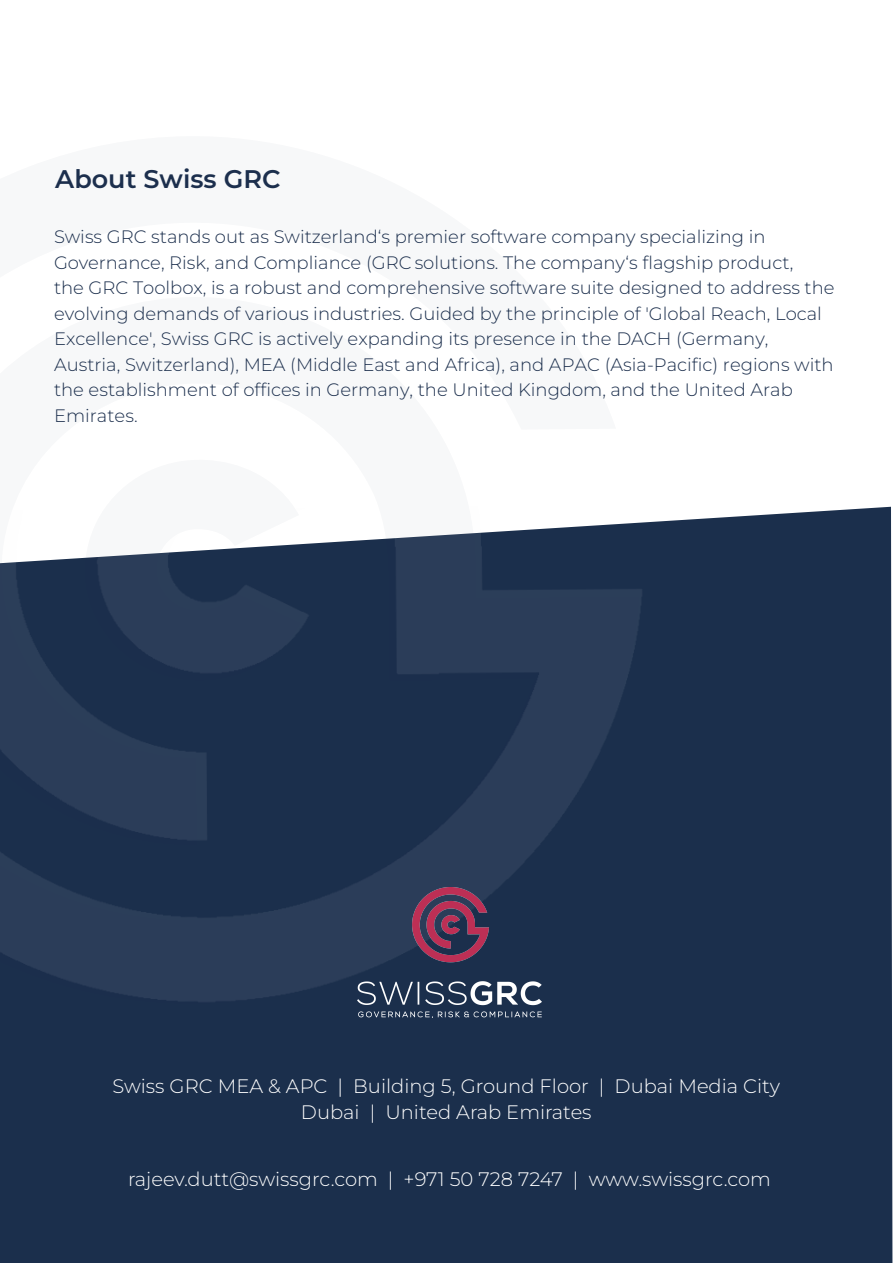
<style>
.page{position:relative;width:893px;height:1263px;background:#fff}
.page>*{position:absolute;margin:0;border:0;box-sizing:border-box;transform-origin:0 0}
.t1{font:600 25.5px "Montserrat";color:#1c2f4d}
.t2{font:300 19.5px/25.5px "Montserrat";color:#fff;text-align:center}
.t3{font:300 18px/25.5px "Montserrat";color:#1c2f4d}
</style>
<div class="page">
<div style="left:0;top:1037px;width:892px;height:226px;background:#1b2f4c"></div>
<img style="left:0;top:506px;width:892px;height:531px">
<img style="left:358px;top:888px;width:184px;height:129px">
<p class="t1" style="left:55px;top:162px;width:227px">About Swiss GRC</p>
<p class="t3" style="left:54px;top:224px;width:782px">Swiss GRC stands out as Switzerland‘s premier software company specializing in Governance, Risk, and Compliance (GRC solutions. The company‘s flagship product,<br>the GRC Toolbox, is a robust and comprehensive software suite designed to address the evolving demands of various industries. Guided by the principle of 'Global Reach, Local Excellence', Swiss GRC is actively expanding its presence in the DACH (Germany, Austria, Switzerland), MEA (Middle East and Africa), and APAC (Asia-Pacific) regions with the establishment of offices in Germany, the United Kingdom, and the United Arab Emirates.</p>
<p class="t2" style="left:112px;top:1073px;width:669px">Swiss GRC MEA &amp; APC | Building 5, Ground Floor | Dubai Media City<br>Dubai | United Arab Emirates</p>
<p class="t2" style="left:128px;top:1166px;width:644px">rajeev.dutt@swissgrc.com | +971 50 728 7247 | www.swissgrc.com</p>
</div>
